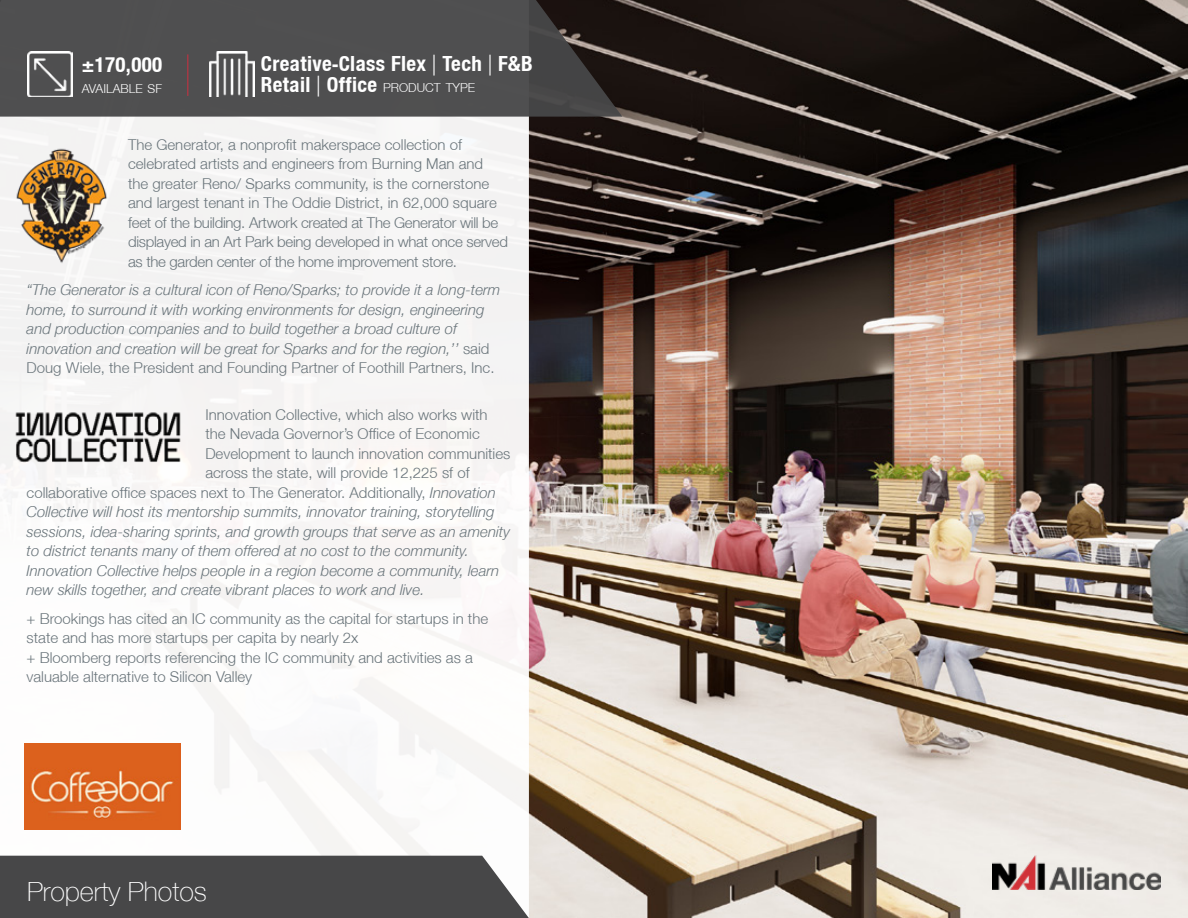
<style>
.page{position:relative;width:1188px;height:918px;background:#fff}
.page>*{position:absolute;margin:0;border:0;box-sizing:border-box;transform-origin:0 0}
.t1{font:100 27px "Helvetica Neue LT";color:#fff}
.t2{font:700 condensed 20.85px/21.5px "Helvetica Neue LT";letter-spacing:.02em;color:#fff}
.t3{font:300 15px/19.5px "Helvetica Neue LT";color:#69747a}
.t4{font:italic 300 15px/19.5px "Helvetica Neue LT";color:#69747a}
.t5{font:300 12.3px "Helvetica Neue LT";color:#fff}
.s1{font-weight:300;font-style:italic;font-stretch:normal}
.s2{font-weight:300;font-stretch:normal;font-size:12.3px}
.s3{font-style:normal}
.s4{font-style:italic}
</style>
<div class="page">
<img style="left:529px;top:0;width:659px;height:918px">
<div style="left:0;top:117px;width:529px;height:739px;background:#f8f6f6"></div>
<div style="left:0;top:856px;width:539px;height:62px;background:#474748"></div>
<img style="left:992px;top:856px;width:169px;height:34px">
<svg style="left:0;top:0;width:622px;height:117px;background:#4c4b4c"></svg>
<img style="left:209px;top:52px;width:45px;height:45px">
<hr style="left:187px;top:54px;width:1px;height:42px;background:#cf2f40">
<img style="left:27px;top:52px;width:45px;height:45px">
<img style="left:8px;top:140px;width:107px;height:130px">
<img style="left:13px;top:409px;width:170px;height:57px">
<img style="left:24px;top:744px;width:156px;height:86px">
<h2 class="t2" style="left:82px;top:53px;width:82px">±170,000</h2>
<p class="t5" style="left:82px;top:81px;width:82px">AVAILABLE SF</p>
<h2 class="t2" style="left:261px;top:53px;width:273px">Creative-Class Flex <span class="s1">|</span> Tech <span class="s1">|</span> F&amp;B<br>Retail <span class="s1">|</span> Office <span class="s2">PRODUCT TYPE</span></h2>
<p class="t3" style="left:128px;top:135px;width:381px">The Generator, a nonprofit makerspace collection of celebrated artists and engineers from Burning Man and<br>the greater Reno/ Sparks community, is the cornerstone and largest tenant in The Oddie District, in 62,000 square feet of the building. Artwork created at The Generator will be displayed in an Art Park being developed in what once served as the garden center of the home improvement store.</p>
<p class="t4" style="left:27px;top:280px;width:475px">“The Generator is a cultural icon of Reno/Sparks; to provide it a long-term home, to surround it with working environments for design, engineering and production companies and to build together a broad culture of innovation and creation will be great for Sparks and for the region,’’ <span class="s3">said Doug Wiele, the President and Founding Partner of Foothill Partners, Inc.</span></p>
<p class="t3" style="left:205px;top:404px;width:284px">Innovation Collective, which also works with</p>
<p class="t3" style="left:205px;top:424px;width:276px">the Nevada Governor’s Office of Economic</p>
<p class="t3" style="left:205px;top:443px;width:307px">Development to launch innovation communities</p>
<p class="t3" style="left:205px;top:463px;width:266px">across the state, will provide 12,225 sf of</p>
<p class="t3" style="left:27px;top:482px;width:471px">collaborative office spaces next to The Generator. Additionally, <span class="s4">Innovation</span></p>
<p class="t4" style="left:27px;top:502px;width:470px">Collective will host its mentorship summits, innovator training, storytelling</p>
<p class="t4" style="left:27px;top:521px;width:485px">sessions, idea-sharing sprints, and growth groups that serve as an amenity</p>
<p class="t4" style="left:27px;top:541px;width:444px">to district tenants many of them offered at no cost to the community.</p>
<p class="t4" style="left:27px;top:560px;width:474px">Innovation Collective helps people in a region become a community, learn</p>
<p class="t4" style="left:27px;top:580px;width:399px">new skills together, and create vibrant places to work and live.</p>
<p class="t3" style="left:27px;top:608px;width:463px">+ Brookings has cited an IC community as the capital for startups in the state and has more startups per capita by nearly 2x<br>+ Bloomberg reports referencing the IC community and activities as a valuable alternative to Silicon Valley</p>
<h1 class="t1" style="left:27px;top:875px;width:181px">Property Photos</h1>
</div>
